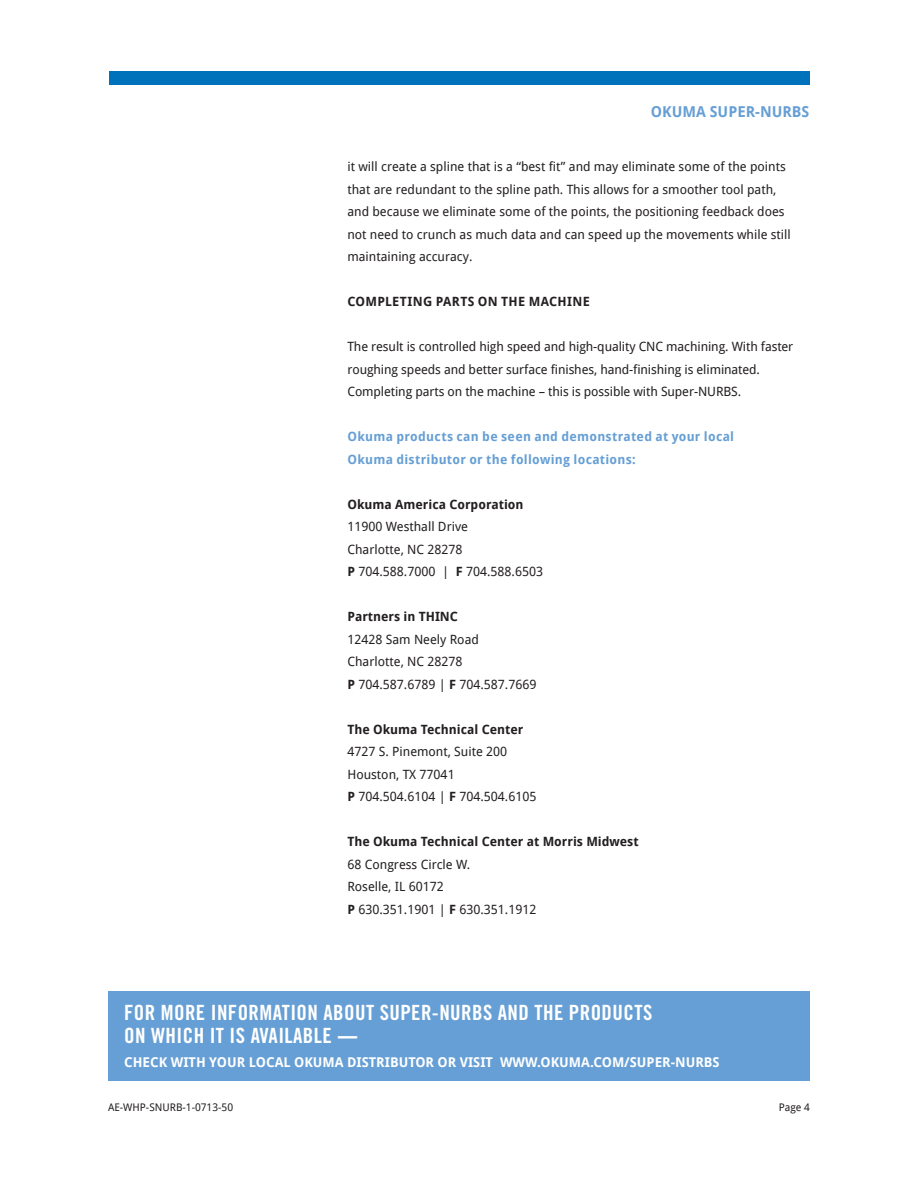
<style>
.page{position:relative;width:918px;height:1188px;background:#fff}
.page>*{position:absolute;margin:0;border:0;box-sizing:border-box;transform-origin:0 0}
.t1{font:21px "Trade Gothic LT Std Bd Cn 20";letter-spacing:.02em;color:#fff}
.t2{font:700 15px "Droid Sans";color:#669fd5}
.t3{font:700 13.5px "Droid Sans";color:#fff}
.t4{font:12.75px/22.5px "Droid Sans";color:#231f20}
.t5{font:700 12.75px "Droid Sans";color:#231f20}
.t6{font:700 12.75px "Droid Sans";letter-spacing:.02em;color:#669fd5}
.t7{font:700 12.75px "Droid Sans";letter-spacing:.02em;color:#231f20}
.t8{font:10.5px "Droid Sans";color:#231f20}
.s1{font-weight:700}
.s2{font-family:"Droid Sans";font-weight:700}
</style>
<div class="page">
<div style="left:109px;top:71px;width:700px;height:14px;background:#0072bc"></div>
<div style="left:108px;top:991px;width:702px;height:89px;background:#669fd5"></div>
<p class="t2" style="left:651px;top:103px;width:160px">OKUMA SUPER-NURBS</p>
<p class="t4" style="left:347px;top:156px;width:445px">it will create a spline that is a “best fit” and may eliminate some of the points that are redundant to the spline path. This allows for a smoother tool path, and because we eliminate some of the points, the positioning feedback does not need to crunch as much data and can speed up the movements while still maintaining accuracy.</p>
<p class="t7" style="left:347px;top:295px;width:244px">COMPLETING PARTS ON THE MACHINE</p>
<p class="t4" style="left:347px;top:336px;width:447px">The result is controlled high speed and high-quality CNC machining. With faster roughing speeds and better surface finishes, hand-finishing is eliminated.<br>Completing parts on the machine – this is possible with Super-NURBS.</p>
<p class="t6" style="left:347px;top:430px;width:388px">Okuma products can be seen and demonstrated at your local</p>
<p class="t6" style="left:347px;top:452px;width:290px">Okuma distributor or the following locations:</p>
<p class="t5" style="left:347px;top:497px;width:178px">Okuma America Corporation</p>
<p class="t4" style="left:347px;top:516px;width:122px">11900 Westhall Drive</p>
<p class="t4" style="left:347px;top:538px;width:117px">Charlotte, NC 28278</p>
<p class="t4" style="left:347px;top:561px;width:197px"><span class="s1">P</span> 704.588.7000 | <span class="s1">F</span> 704.588.6503</p>
<p class="t5" style="left:347px;top:610px;width:112px">Partners in THINC</p>
<p class="t4" style="left:347px;top:628px;width:133px">12428 Sam Neely Road</p>
<p class="t4" style="left:347px;top:651px;width:117px">Charlotte, NC 28278</p>
<p class="t4" style="left:347px;top:673px;width:191px"><span class="s1">P</span> 704.587.6789 | <span class="s1">F</span> 704.587.7669</p>
<p class="t5" style="left:347px;top:722px;width:178px">The Okuma Technical Center</p>
<p class="t4" style="left:347px;top:741px;width:161px">4727 S. Pinemont, Suite 200</p>
<p class="t4" style="left:347px;top:763px;width:109px">Houston, TX 77041</p>
<p class="t4" style="left:347px;top:786px;width:191px"><span class="s1">P</span> 704.504.6104 | <span class="s1">F</span> 704.504.6105</p>
<p class="t5" style="left:347px;top:835px;width:293px">The Okuma Technical Center at Morris Midwest</p>
<p class="t4" style="left:347px;top:853px;width:124px">68 Congress Circle W.</p>
<p class="t4" style="left:347px;top:876px;width:98px">Roselle, IL 60172</p>
<p class="t4" style="left:347px;top:898px;width:191px"><span class="s1">P</span> 630.351.1901 | <span class="s1">F</span> 630.351.1912</p>
<p class="t1" style="left:124px;top:999px;width:530px">FOR MORE INFORMATION ABOUT SUPER-NURBS AND THE PRODUCTS</p>
<p class="t1" style="left:124px;top:1023px;width:236px">ON WHICH IT IS AVAILABLE <span class="s2">—</span></p>
<p class="t3" style="left:124px;top:1054px;width:597px">CHECK WITH YOUR LOCAL OKUMA DISTRIBUTOR OR VISIT WWW.OKUMA.COM/SUPER-NURBS</p>
<p class="t8" style="left:108px;top:1101px;width:127px">AE-WHP-SNURB-1-0713-50</p>
<p class="t8" style="left:779px;top:1101px;width:33px">Page 4</p>
</div>
